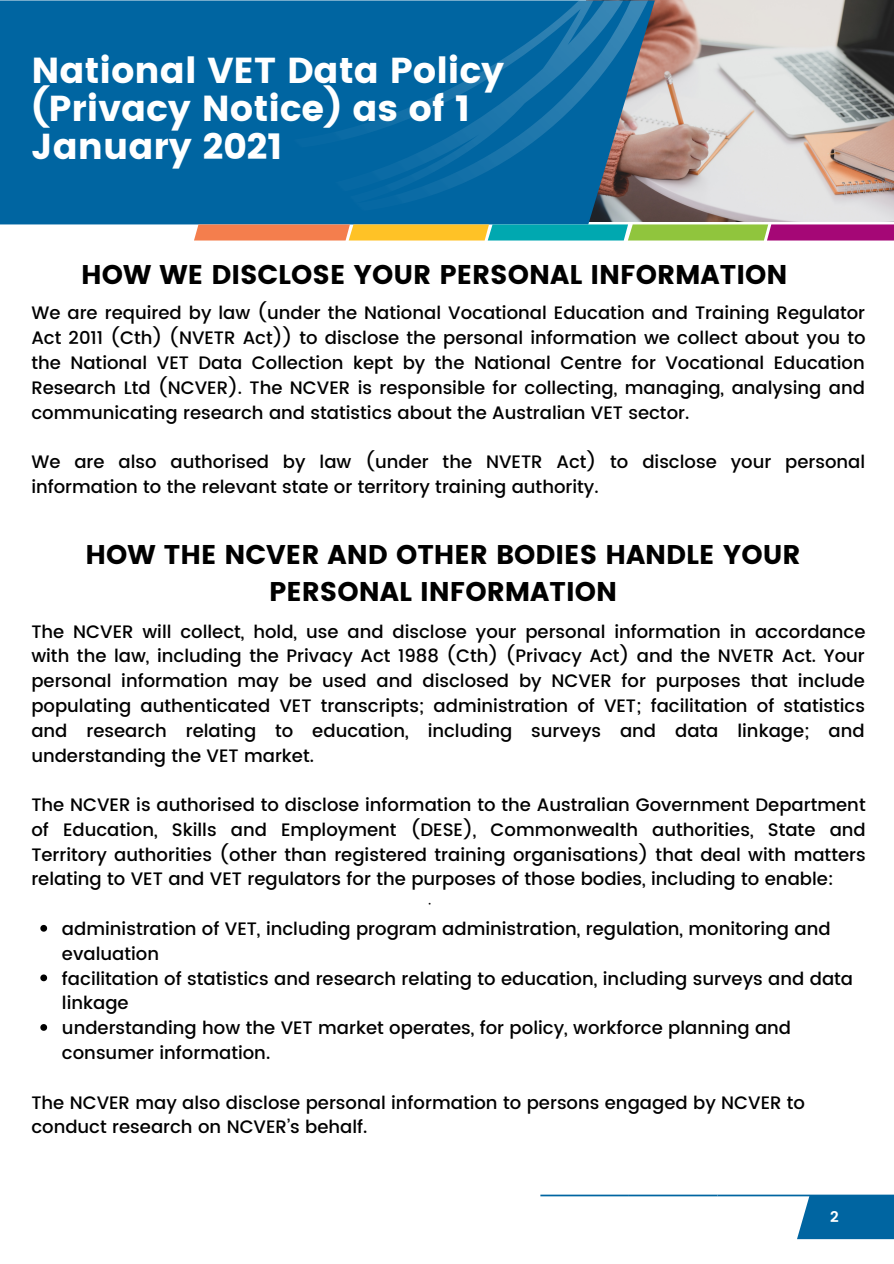
<style>
.page{position:relative;width:894px;height:1264px;background:#fff}
.page>*{position:absolute;margin:0;border:0;box-sizing:border-box;transform-origin:0 0}
.t1{font:36px/38.2px "Poppins";color:#fff}
.t2{font:27px/37.2px "Poppins";color:#000;text-align:center}
.t3{font:500 18px/24.8px "Poppins";color:#000}
.t4{font:300 18px "Poppins";color:#000}
.t5{font:600 15px "Poppins";color:#fff}
</style>
<div class="page">
<img style="left:654px;top:0;width:239px;height:222px">
<svg style="left:0;top:215px;width:654px;height:9px;background:#0e699f"></svg>
<svg style="left:0;top:0;width:654px;height:215px;background:#0a68a0"></svg>
<svg style="left:194px;top:224px;width:699px;height:16px;background:#a69164"></svg>
<svg style="left:540px;top:1194px;width:353px;height:45px"></svg>
<svg style="left:40px;top:924px;width:7px;height:7px"></svg>
<svg style="left:40px;top:974px;width:7px;height:7px"></svg>
<svg style="left:40px;top:1024px;width:7px;height:6px"></svg>
<p class="t1" style="left:31px;top:51px;width:474px">National VET Data Policy (Privacy Notice) as of 1<br>January 2021</p>
<p class="t2" style="left:81px;top:256px;width:707px">HOW WE DISCLOSE YOUR PERSONAL INFORMATION</p>
<p class="t3" style="left:31px;top:301px;width:835px;text-align:justify">We are required by law (under the National Vocational Education and Training Regulator Act 2011 (Cth) (NVETR Act)) to disclose the personal information we collect about you to the National VET Data Collection kept by the National Centre for Vocational Education Research Ltd (NCVER). The NCVER is responsible for collecting, managing, analysing and communicating research and statistics about the Australian VET sector.</p>
<p class="t3" style="left:31px;top:449px;width:835px">We are also authorised by law (under the NVETR Act) to disclose your personal information to the relevant state or territory training authority.</p>
<p class="t2" style="left:86px;top:535px;width:716px">HOW THE NCVER AND OTHER BODIES HANDLE YOUR<br>PERSONAL INFORMATION</p>
<p class="t3" style="left:31px;top:619px;width:835px;text-align:justify">The NCVER will collect, hold, use and disclose your personal information in accordance with the law, including the Privacy Act 1988 (Cth) (Privacy Act) and the NVETR Act. Your personal information may be used and disclosed by NCVER for purposes that include populating authenticated VET transcripts; administration of VET; facilitation of statistics and research relating to education, including surveys and data linkage; and understanding the VET market.</p>
<p class="t3" style="left:31px;top:792px;width:835px;text-align:justify">The NCVER is authorised to disclose information to the Australian Government Department of Education, Skills and Employment (DESE), Commonwealth authorities, State and Territory authorities (other than registered training organisations) that deal with matters relating to VET and VET regulators for the purposes of those bodies, including to enable:</p>
<p class="t4" style="left:427px;top:893px;width:5px">·</p>
<p class="t3" style="left:62px;top:916px;width:770px">administration of VET, including program administration, regulation, monitoring and evaluation</p>
<p class="t3" style="left:62px;top:966px;width:792px">facilitation of statistics and research relating to education, including surveys and data linkage</p>
<p class="t3" style="left:62px;top:1015px;width:730px">understanding how the VET market operates, for policy, workforce planning and consumer information.</p>
<p class="t3" style="left:31px;top:1089px;width:775px">The NCVER may also disclose personal information to persons engaged by NCVER to conduct research on NCVER’s behalf.</p>
<p class="t5" style="left:830px;top:1207px;width:10px">2</p>
</div>
